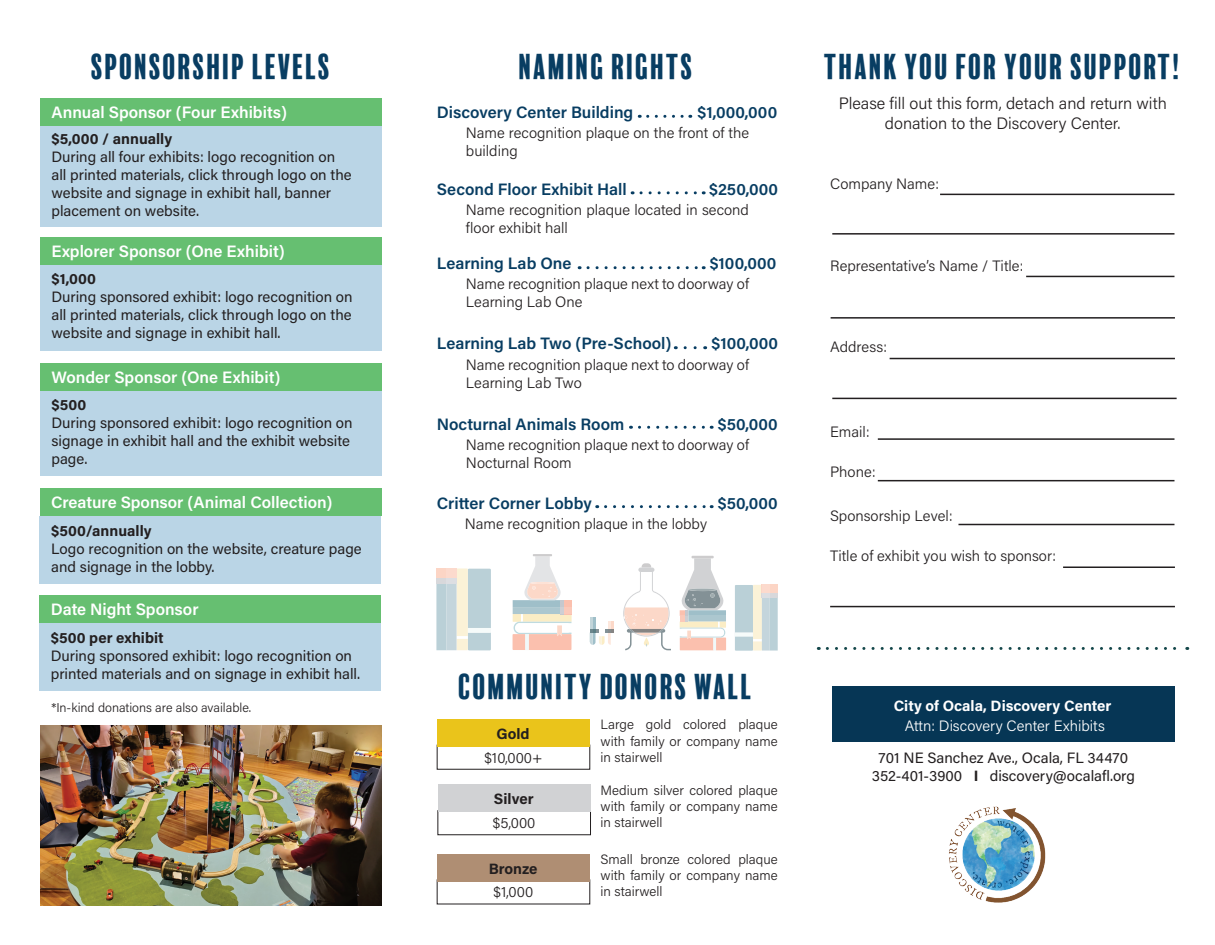
<style>
.page{position:relative;width:1215px;height:945px;background:#fff}
.page>*{position:absolute;margin:0;border:0;box-sizing:border-box;transform-origin:0 0}
.t1{font:33px "Balboa Plus Fill";color:#083d62}
.t2{font:600 16.5px "Acumin Pro";color:#083d62}
.t3{font:600 16.5px "Acumin Pro";color:#fff}
.t4{font:300 16.5px/19.8px "Acumin Pro";color:#231f20;text-align:center}
.t5{font:15px/18px "Acumin Pro";color:#231f20}
.t6{font:300 15px/18px "Acumin Pro";color:#231f20}
.t7{font:700 15px "Acumin Pro";color:#231f20}
.t8{font:300 15px/19.6px "Acumin Pro";color:#fff;text-align:center}
.t9{font:300 13.5px/16.2px "Acumin Pro";color:#231f20;text-align:justify}
.t10{font:300 12.75px "Acumin Pro";color:#231f20}
.s1{font-weight:700}
</style>
<div class="page">
<div style="left:40px;top:265px;width:341px;height:85px;background:#bad5e6"></div>
<div style="left:40px;top:125px;width:342px;height:102px;background:#bad5e6"></div>
<svg style="left:606px;top:505px;width:106px;height:3px"></svg>
<svg style="left:639px;top:426px;width:73px;height:3px"></svg>
<svg style="left:685px;top:346px;width:21px;height:3px"></svg>
<svg style="left:588px;top:266px;width:116px;height:3px"></svg>
<svg style="left:641px;top:191px;width:63px;height:3px"></svg>
<div style="left:436px;top:568px;width:11px;height:11px;background:#fcd5c5"></div>
<div style="left:447px;top:568px;width:10px;height:11px;background:#fcdacd"></div>
<svg style="left:436px;top:569px;width:55px;height:81px;background:#cedad9"></svg>
<div style="left:447px;top:579px;width:10px;height:5px;background:#dddee2"></div>
<svg style="left:648px;top:115px;width:43px;height:3px"></svg>
<hr style="left:832px;top:398px;width:345px;height:1px;background:#231f20">
<hr style="left:832px;top:233px;width:343px;height:2px;background:#231f20">
<hr style="left:958px;top:524px;width:216px;height:1px;background:#231f20">
<hr style="left:830px;top:606px;width:345px;height:1px;background:#231f20">
<hr style="left:1063px;top:567px;width:112px;height:1px;background:#231f20">
<hr style="left:878px;top:480px;width:297px;height:1px;background:#231f20">
<hr style="left:878px;top:438px;width:297px;height:2px;background:#231f20">
<hr style="left:890px;top:358px;width:285px;height:1px;background:#231f20">
<hr style="left:831px;top:317px;width:344px;height:2px;background:#231f20">
<hr style="left:1026px;top:276px;width:149px;height:1px;background:#231f20">
<hr style="left:940px;top:194px;width:235px;height:1px;background:#231f20">
<svg style="left:827px;top:647px;width:361px;height:3px"></svg>
<div style="left:40px;top:390px;width:341px;height:86px;background:#bad5e6"></div>
<div style="left:40px;top:516px;width:341px;height:67px;background:#bad5e6"></div>
<div style="left:40px;top:623px;width:341px;height:67px;background:#bad5e6"></div>
<div style="left:437px;top:745px;width:153px;height:25px;border:1px solid #231f20"></div>
<div style="left:437px;top:719px;width:153px;height:28px;background:#eac41b"></div>
<div style="left:437px;top:810px;width:154px;height:25px;border:1px solid #231f20"></div>
<div style="left:438px;top:785px;width:153px;height:27px;background:#d1d2d4"></div>
<div style="left:437px;top:854px;width:153px;height:27px;background:#af8e73"></div>
<div style="left:40px;top:98px;width:342px;height:27px;background:#66bf71"></div>
<div style="left:40px;top:238px;width:342px;height:27px;background:#66bf71"></div>
<div style="left:40px;top:363px;width:342px;height:27px;background:#66bf71"></div>
<div style="left:40px;top:489px;width:341px;height:27px;background:#66bf71"></div>
<div style="left:40px;top:596px;width:341px;height:27px;background:#66bf71"></div>
<img style="left:40px;top:725px;width:342px;height:181px">
<svg style="left:513px;top:554px;width:59px;height:96px"></svg>
<svg style="left:590px;top:617px;width:24px;height:28px"></svg>
<svg style="left:623px;top:563px;width:48px;height:87px"></svg>
<hr style="left:692px;top:556px;width:22px;height:2px;background:#cdcccd">
<svg style="left:679px;top:558px;width:47px;height:92px"></svg>
<svg style="left:735px;top:585px;width:43px;height:66px;background:#cfdad9"></svg>
<div style="left:832px;top:687px;width:342px;height:55px;background:#063655"></div>
<img style="left:949px;top:806px;width:97px;height:97px">
<p class="t1" style="left:91px;top:48px;width:242px">SPONSORSHIP LEVELS</p>
<p class="t3" style="left:51px;top:101px;width:237px">Annual Sponsor (Four Exhibits)</p>
<p class="t7" style="left:51px;top:128px;width:122px">$5,000 / annually</p>
<p class="t5" style="left:51px;top:147px;width:302px">During all four exhibits: logo recognition on all printed materials, click through logo on the website and signage in exhibit hall, banner placement on website.</p>
<p class="t3" style="left:51px;top:240px;width:235px">Explorer Sponsor (One Exhibit)</p>
<p class="t7" style="left:51px;top:269px;width:46px">$1,000</p>
<p class="t5" style="left:51px;top:287px;width:303px;text-align:justify">During sponsored exhibit: logo recognition on all printed materials, click through logo on the website and signage in exhibit hall.</p>
<p class="t3" style="left:51px;top:365px;width:231px">Wonder Sponsor (One Exhibit)</p>
<p class="t7" style="left:51px;top:394px;width:36px">$500</p>
<p class="t5" style="left:51px;top:413px;width:303px">During sponsored exhibit: logo recognition on signage in exhibit hall and the exhibit website page.</p>
<p class="t3" style="left:51px;top:491px;width:283px">Creature Sponsor (Animal Collection)</p>
<p class="t7" style="left:51px;top:520px;width:102px">$500/annually</p>
<p class="t5" style="left:51px;top:539px;width:312px">Logo recognition on the website, creature page and signage in the lobby.</p>
<p class="t3" style="left:51px;top:598px;width:149px">Date Night Sponsor</p>
<p class="t7" style="left:51px;top:627px;width:114px">$500 per exhibit</p>
<p class="t5" style="left:51px;top:646px;width:311px">During sponsored exhibit: logo recognition on printed materials and on signage in exhibit hall.</p>
<p class="t10" style="left:51px;top:699px;width:201px">*In-kind donations are also available.</p>
<p class="t1" style="left:519px;top:48px;width:177px">NAMING RIGHTS</p>
<p class="t2" style="left:437px;top:101px;width:198px">Discovery Center Building</p>
<p class="t2" style="left:698px;top:101px;width:81px">$1,000,000</p>
<p class="t6" style="left:466px;top:123px;width:285px">Name recognition plaque on the front of the building</p>
<p class="t2" style="left:437px;top:178px;width:191px">Second Floor Exhibit Hall</p>
<p class="t2" style="left:709px;top:178px;width:70px">$250,000</p>
<p class="t6" style="left:466px;top:200px;width:285px">Name recognition plaque located in second floor exhibit hall</p>
<p class="t2" style="left:437px;top:252px;width:136px">Learning Lab One</p>
<p class="t2" style="left:710px;top:252px;width:68px">$100,000</p>
<p class="t6" style="left:466px;top:275px;width:285px">Name recognition plaque next to doorway of<br>Learning Lab One</p>
<p class="t2" style="left:437px;top:332px;width:236px">Learning Lab Two (Pre-School)</p>
<p class="t2" style="left:711px;top:332px;width:68px">$100,000</p>
<p class="t6" style="left:466px;top:355px;width:285px">Name recognition plaque next to doorway of<br>Learning Lab Two</p>
<p class="t2" style="left:437px;top:413px;width:189px">Nocturnal Animals Room</p>
<p class="t2" style="left:718px;top:413px;width:62px">$50,000</p>
<p class="t6" style="left:466px;top:435px;width:285px">Name recognition plaque next to doorway of<br>Nocturnal Room</p>
<p class="t2" style="left:437px;top:492px;width:156px">Critter Corner Lobby</p>
<p class="t2" style="left:718px;top:492px;width:62px">$50,000</p>
<p class="t6" style="left:465px;top:514px;width:244px">Name recognition plaque in the lobby</p>
<p class="t1" style="left:458px;top:668px;width:297px">COMMUNITY DONORS WALL</p>
<p class="t7" style="left:497px;top:723px;width:35px">Gold</p>
<p class="t6" style="left:484px;top:748px;width:60px">$10,000+</p>
<p class="t9" style="left:601px;top:716px;width:179px">Large gold colored plaque with family or company name in stairwell</p>
<p class="t7" style="left:494px;top:788px;width:41px">Silver</p>
<p class="t6" style="left:493px;top:813px;width:44px">$5,000</p>
<p class="t7" style="left:489px;top:858px;width:50px">Bronze</p>
<p class="t6" style="left:494px;top:883px;width:41px">$1,000</p>
<p class="t9" style="left:601px;top:781px;width:179px">Medium silver colored plaque with family or company name in stairwell</p>
<p class="t9" style="left:601px;top:850px;width:179px">Small bronze colored plaque with family or company name in stairwell</p>
<p class="t1" style="left:824px;top:48px;width:359px">THANK YOU FOR YOUR SUPPORT!</p>
<p class="t4" style="left:839px;top:93px;width:330px">Please fill out this form, detach and return with donation to the Discovery Center.</p>
<p class="t6" style="left:830px;top:174px;width:110px">Company Name:</p>
<p class="t6" style="left:830px;top:256px;width:195px">Representative’s Name / Title:</p>
<p class="t6" style="left:830px;top:337px;width:58px">Address:</p>
<p class="t6" style="left:830px;top:422px;width:41px">Email:</p>
<p class="t6" style="left:830px;top:462px;width:47px">Phone:</p>
<p class="t6" style="left:830px;top:506px;width:124px">Sponsorship Level:</p>
<p class="t6" style="left:830px;top:546px;width:227px">Title of exhibit you wish to sponsor:</p>
<p class="t8" style="left:894px;top:696px;width:219px"><span class="s1">City of Ocala, Discovery Center<br></span>Attn: Discovery Center Exhibits</p>
<p class="t5" style="left:872px;top:749px;width:264px;text-align:center">701 NE Sanchez Ave., Ocala, FL 34470<br>352-401-3900 <span class="s1">I</span> discovery@ocalafl.org</p>
</div>
